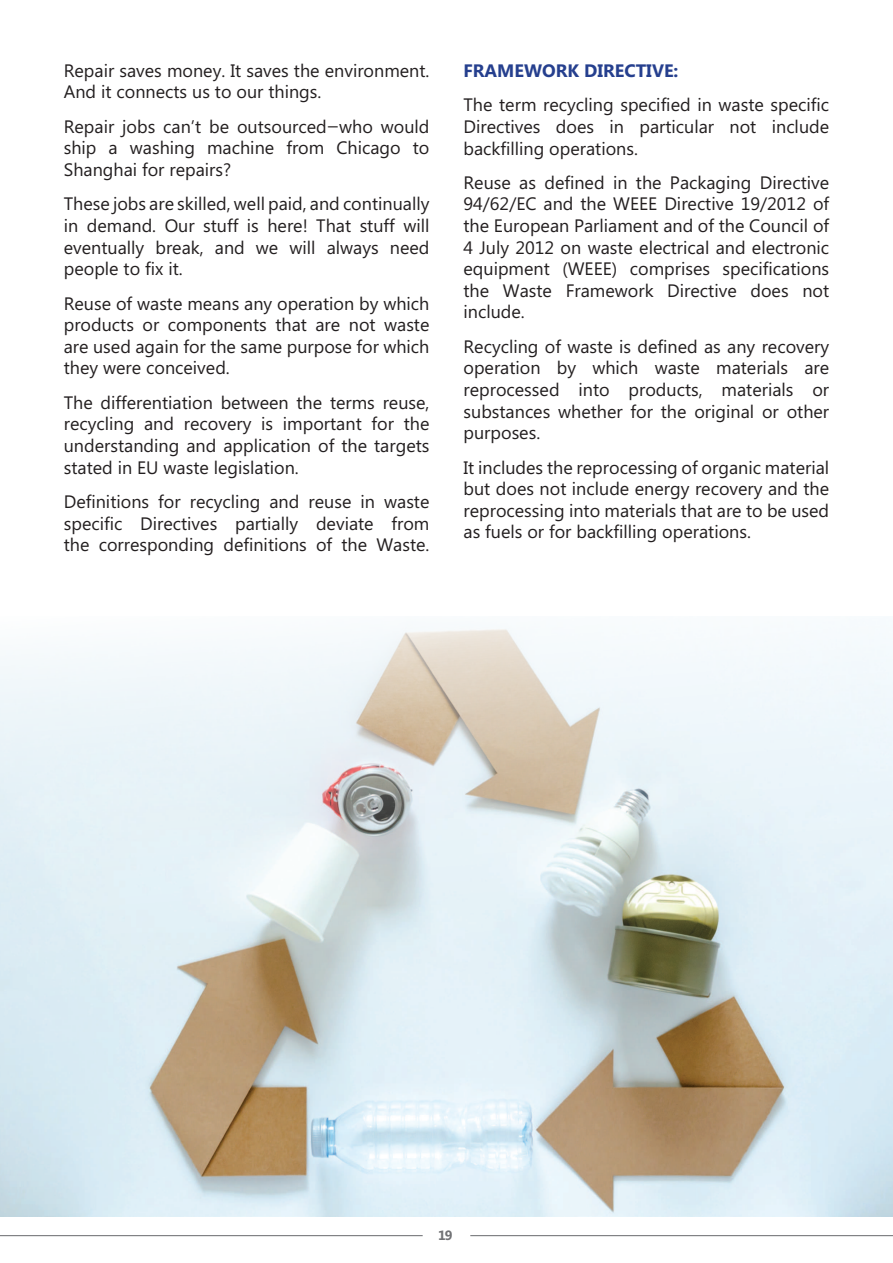
<style>
.page{position:relative;width:893px;height:1263px;background:#fff}
.page>*{position:absolute;margin:0;border:0;box-sizing:border-box;transform-origin:0 0}
.t1{font:18px/21.6px "Microsoft Phags Pa";color:#231f20;text-align:justify}
.t2{font:700 18px "Microsoft Phags Pa";color:#253f8e}
.t3{font:700 13.5px "Microsoft Phags Pa";color:#717275}
</style>
<div class="page">
<hr style="left:0;top:1235px;width:423px;height:1px;background:#717275">
<hr style="left:470px;top:1235px;width:423px;height:1px;background:#717275">
<img style="left:0;top:629px;width:893px;height:588px">
<p class="t1" style="left:64px;top:61px;width:367px">Repair saves money. It saves the environment.<br>And it connects us to our things.</p>
<p class="t1" style="left:64px;top:117px;width:367px">Repair jobs can’t be outsourced—who would ship a washing machine from Chicago to Shanghai for repairs?</p>
<p class="t1" style="left:64px;top:195px;width:367px">These jobs are skilled, well paid, and continually in demand. Our stuff is here! That stuff will eventually break, and we will always need people to fix it.</p>
<p class="t1" style="left:64px;top:294px;width:367px">Reuse of waste means any operation by which products or components that are not waste are used again for the same purpose for which they were conceived.</p>
<p class="t1" style="left:64px;top:393px;width:367px">The differentiation between the terms reuse, recycling and recovery is important for the understanding and application of the targets stated in EU waste legislation.</p>
<p class="t1" style="left:64px;top:490px;width:367px">Definitions for recycling and reuse in waste specific Directives partially deviate from the corresponding definitions of the Waste.</p>
<p class="t2" style="left:463px;top:63px;width:216px">FRAMEWORK DIRECTIVE:</p>
<p class="t1" style="left:463px;top:93px;width:367px">The term recycling specified in waste specific Directives does in particular not include backfilling operations.</p>
<p class="t1" style="left:463px;top:171px;width:367px">Reuse as defined in the Packaging Directive 94/62/EC and the WEEE Directive 19/2012 of the European Parliament and of the Council of 4 July 2012 on waste electrical and electronic equipment (WEEE) comprises specifications the Waste Framework Directive does not include.</p>
<p class="t1" style="left:463px;top:335px;width:367px">Recycling of waste is defined as any recovery operation by which waste materials are reprocessed into products, materials or substances whether for the original or other purposes.</p>
<p class="t1" style="left:463px;top:455px;width:367px">It includes the reprocessing of organic material but does not include energy recovery and the reprocessing into materials that are to be used as fuels or for backfilling operations.</p>
<p class="t3" style="left:438px;top:1230px;width:16px">19</p>
</div>
